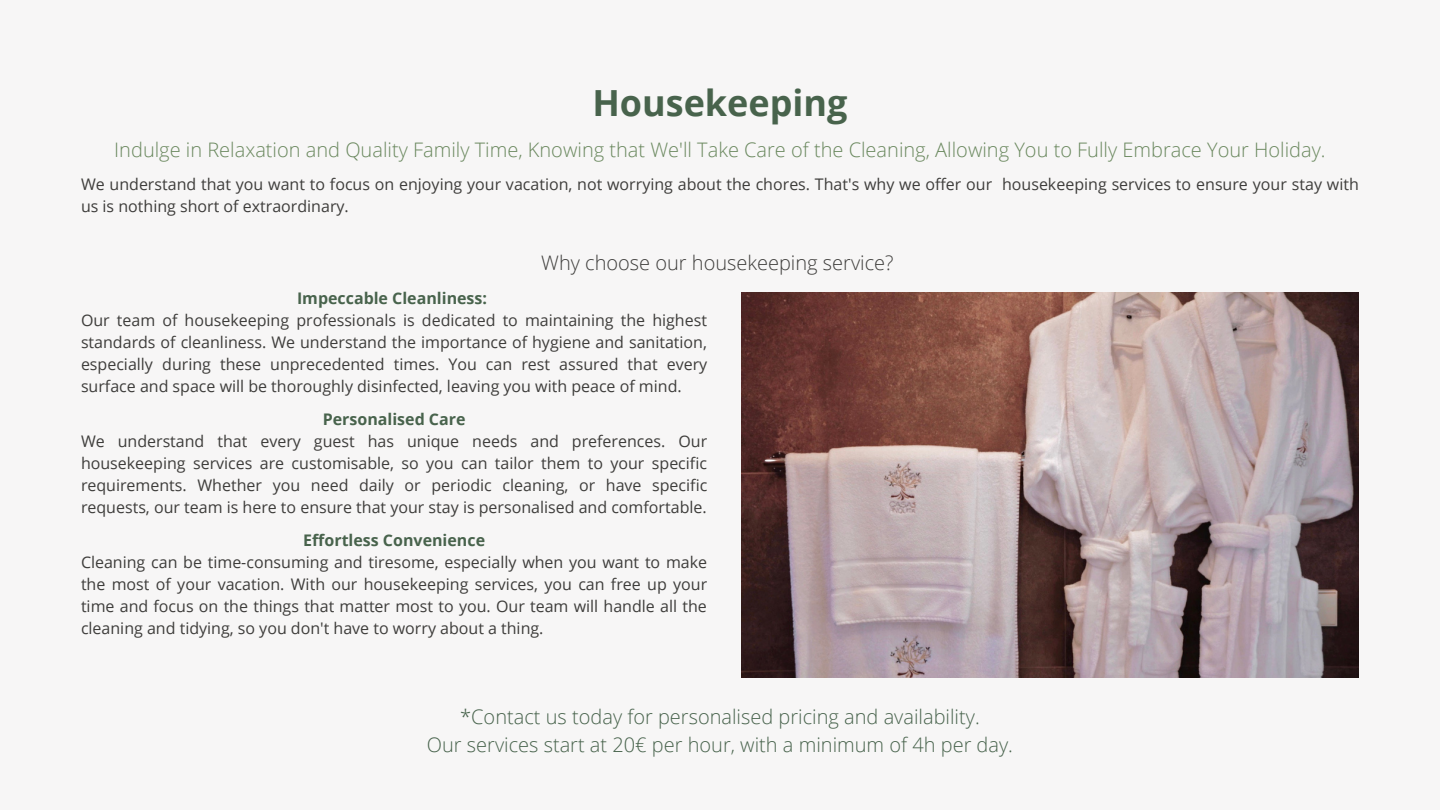
<style>
.page{position:relative;width:1440px;height:810px;background:#f7f6f6}
.page>*{position:absolute;margin:0;border:0;box-sizing:border-box;transform-origin:0 0}
.t1{font:700 36px "Open Sans";color:#48634c}
.t2{font:300 20px "Open Sans";color:#6a885e}
.t3{font:300 20px "Open Sans";color:#48634c}
.t4{font:300 20px "Open Sans";color:#3e3d3b}
.t5{font:16px/22px "Open Sans";color:#3e3d3b;text-align:justify}
.t6{font:700 16px "Open Sans";color:#48634c}
</style>
<div class="page">
<img style="left:741px;top:293px;width:618px;height:385px">
<p class="t1" style="left:592px;top:77px;width:257px">Housekeeping</p>
<p class="t2" style="left:114px;top:136px;width:1213px">Indulge in Relaxation and Quality Family Time, Knowing that We'll Take Care of the Cleaning, Allowing You to Fully Embrace Your Holiday.</p>
<p class="t5" style="left:81px;top:173px;width:1279px">We understand that you want to focus on enjoying your vacation, not worrying about the chores. That's why we offer our housekeeping services to ensure your stay with us is nothing short of extraordinary.</p>
<p class="t4" style="left:541px;top:249px;width:354px">Why choose our housekeeping service?</p>
<p class="t6" style="left:297px;top:287px;width:192px">Impeccable Cleanliness:</p>
<p class="t5" style="left:81px;top:309px;width:628px">Our team of housekeeping professionals is dedicated to maintaining the highest standards of cleanliness. We understand the importance of hygiene and sanitation, especially during these unprecedented times. You can rest assured that every surface and space will be thoroughly disinfected, leaving you with peace of mind.</p>
<p class="t6" style="left:323px;top:408px;width:144px">Personalised Care</p>
<p class="t5" style="left:81px;top:430px;width:628px">We understand that every guest has unique needs and preferences. Our housekeeping services are customisable, so you can tailor them to your specific requirements. Whether you need daily or periodic cleaning, or have specific requests, our team is here to ensure that your stay is personalised and comfortable.</p>
<p class="t6" style="left:303px;top:529px;width:183px">Effortless Convenience</p>
<p class="t5" style="left:81px;top:550px;width:628px">Cleaning can be time-consuming and tiresome, especially when you want to make the most of your vacation. With our housekeeping services, you can free up your time and focus on the things that matter most to you. Our team will handle all the cleaning and tidying, so you don't have to worry about a thing.</p>
<p class="t3" style="left:460px;top:703px;width:521px">*Contact us today for personalised pricing and availability.</p>
<p class="t3" style="left:427px;top:731px;width:588px">Our services start at 20€ per hour, with a minimum of 4h per day.</p>
</div>
